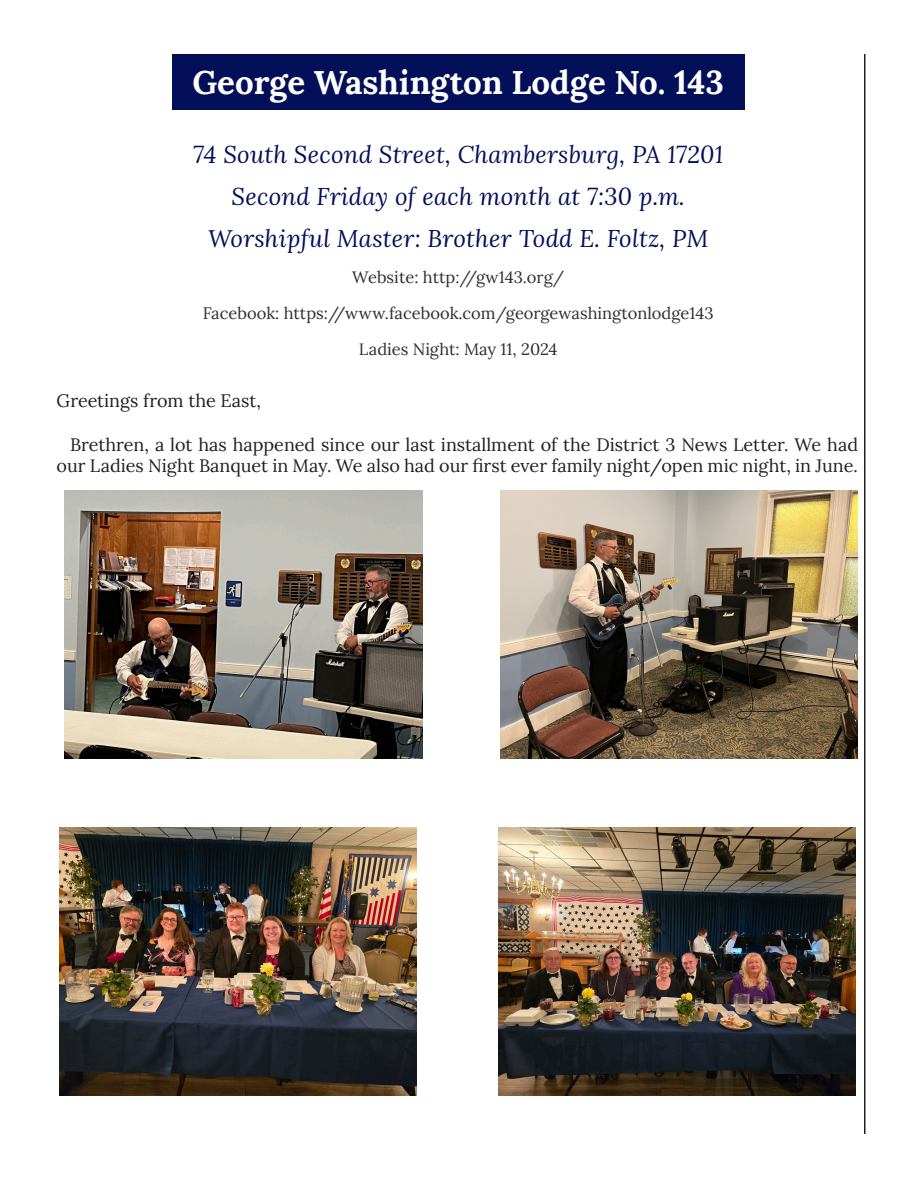
<style>
.page{position:relative;width:918px;height:1188px;background:#fff}
.page>*{position:absolute;margin:0;border:0;box-sizing:border-box;transform-origin:0 0}
.Heading{font:700 33px "Lora";color:#fff}
.Subheading{font:italic 24px "Lora";letter-spacing:.01em;color:#031059}
.t1{font:18px/21.6px "Lora";color:#231f20;text-align:right}
.Paragraph{font:16.5px "Lora";color:#312f30}
</style>
<div class="page">
<hr style="left:864px;top:54px;width:2px;height:1080px;background:#231f20">
<div style="left:172px;top:54px;width:572px;height:55px;background:#031059"></div>
<img style="left:65px;top:491px;width:357px;height:268px">
<img style="left:500px;top:491px;width:357px;height:268px">
<img style="left:60px;top:827px;width:357px;height:268px">
<img style="left:498px;top:827px;width:357px;height:268px">
<p class="Heading" style="left:192px;top:54px;width:533px">George Washington Lodge No. 143</p>
<p class="Subheading" style="left:193px;top:138px;width:532px">74 South Second Street, Chambersburg, PA 17201</p>
<p class="Subheading" style="left:232px;top:180px;width:455px">Second Friday of each month at 7:30 p.m.</p>
<p class="Subheading" style="left:208px;top:222px;width:502px">Worshipful Master: Brother Todd E. Foltz, PM</p>
<p class="Paragraph" style="left:352px;top:264px;width:213px">Website: http://gw143.org/</p>
<p class="Paragraph" style="left:203px;top:300px;width:512px">Facebook: https://www.facebook.com/georgewashingtonlodge143</p>
<p class="Paragraph" style="left:359px;top:336px;width:200px">Ladies Night: May 11, 2024</p>
<p class="t1" style="left:57px;top:389px;width:206px">Greetings from the East,</p>
<p class="t1" style="left:57px;top:432px;width:803px">Brethren, a lot has happened since our last installment of the District 3 News Letter. We had our Ladies Night Banquet in May. We also had our first ever family night/open mic night, in June.</p>
</div>
